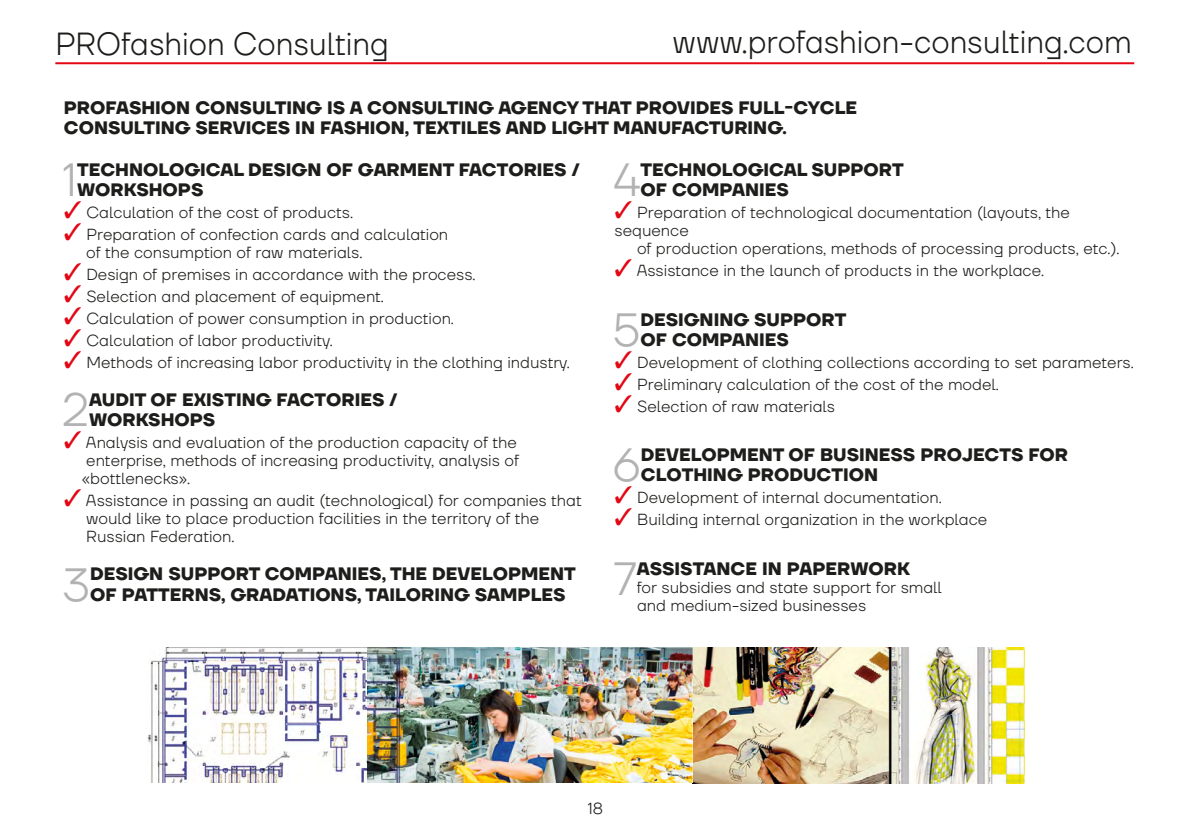
<style>
.page{position:relative;width:1191px;height:840px;background:#fff}
.page>*{position:absolute;margin:0;border:0;box-sizing:border-box;transform-origin:0 0}
.t1{font:300 46.6px "TT Firs Neue";color:#b3b2b2}
.t2{font:300 32px "TT Firs Neue";color:#1d1d1b;scale:.95 1}
.t3{font:700 18px/20px "TT Firs Neue";color:#1d1d1b}
.t4{font:300 16px/18px "TT Firs Neue";color:#1d1d1b}
.s1{color:#e30613}
</style>
<div class="page">
<hr style="left:55px;top:62px;width:1079px;height:2px;background:#e30613">
<img style="left:692px;top:647px;width:332px;height:135px">
<img style="left:147px;top:647px;width:545px;height:135px">
<img style="left:368px;top:647px;width:34px;height:135px">
<h2 class="t2" style="left:55px;top:22px;width:353px">PROfashion Consulting</h2>
<h2 class="t2" style="left:672px;top:20px;width:485px">www.profashion-consulting.com</h2>
<p class="t3" style="left:64px;top:97px;width:794px">PROFASHION CONSULTING IS A CONSULTING AGENCY THAT PROVIDES FULL-CYCLE<br>CONSULTING SERVICES IN FASHION, TEXTILES AND LIGHT MANUFACTURING.</p>
<h1 class="t1" style="left:63px;top:148px;width:16px">1</h1>
<p class="t3" style="left:77px;top:160px;width:504px">TECHNOLOGICAL DESIGN OF GARMENT FACTORIES /<br>WORKSHOPS</p>
<p class="t4" style="left:64px;top:203px;width:291px"><span class="s1">✓</span> Calculation of the cost of products.</p>
<p class="t4" style="left:86px;top:225px;width:363px;text-indent:-22px"><span class="s1">✓</span> Preparation of confection cards and calculation of the consumption of raw materials.</p>
<p class="t4" style="left:64px;top:265px;width:413px"><span class="s1">✓</span> Design of premises in accordance with the process.</p>
<p class="t4" style="left:64px;top:287px;width:322px"><span class="s1">✓</span> Selection and placement of equipment.</p>
<p class="t4" style="left:64px;top:309px;width:392px"><span class="s1">✓</span> Calculation of power consumption in production.</p>
<p class="t4" style="left:64px;top:331px;width:270px"><span class="s1">✓</span> Calculation of labor productivity.</p>
<p class="t4" style="left:64px;top:353px;width:507px"><span class="s1">✓</span> Methods of increasing labor productivity in the clothing industry.</p>
<h1 class="t1" style="left:62px;top:378px;width:28px">2</h1>
<p class="t3" style="left:89px;top:390px;width:310px">AUDIT OF EXISTING FACTORIES /<br>WORKSHOPS</p>
<p class="t4" style="left:82px;top:433px;width:438px;text-indent:-18px"><span class="s1">✓</span> Analysis and evaluation of the production capacity of the enterprise, methods of increasing productivity, analysis of «bottlenecks».</p>
<p class="t4" style="left:86px;top:491px;width:497px;text-indent:-22px"><span class="s1">✓</span> Assistance in passing an audit (technological) for companies that would like to place production facilities in the territory of the<br>Russian Federation.</p>
<h1 class="t1" style="left:63px;top:552px;width:29px">3</h1>
<p class="t3" style="left:90px;top:564px;width:487px">DESIGN SUPPORT COMPANIES, THE DEVELOPMENT<br>OF PATTERNS, GRADATIONS, TAILORING SAMPLES</p>
<h1 class="t1" style="left:613px;top:148px;width:29px">4</h1>
<p class="t3" style="left:640px;top:160px;width:265px">TECHNOLOGICAL SUPPORT<br>OF COMPANIES</p>
<p class="t4" style="left:614px;top:203px;width:457px"><span class="s1">✓</span> Preparation of technological documentation (layouts, the sequence</p>
<p class="t4" style="left:637px;top:239px;width:484px">of production operations, methods of processing products, etc.).</p>
<p class="t4" style="left:614px;top:261px;width:431px"><span class="s1">✓</span> Assistance in the launch of products in the workplace.</p>
<h1 class="t1" style="left:612px;top:297px;width:30px">5</h1>
<p class="t3" style="left:640px;top:309px;width:207px">DESIGNING SUPPORT<br>OF COMPANIES</p>
<p class="t4" style="left:614px;top:352px;width:520px"><span class="s1">✓</span> Development of clothing collections according to set parameters.</p>
<p class="t4" style="left:614px;top:374px;width:386px"><span class="s1">✓</span> Preliminary calculation of the cost of the model.</p>
<p class="t4" style="left:614px;top:396px;width:222px"><span class="s1">✓</span> Selection of raw materials</p>
<h1 class="t1" style="left:613px;top:433px;width:30px">6</h1>
<p class="t3" style="left:641px;top:444px;width:428px">DEVELOPMENT OF BUSINESS PROJECTS FOR<br>CLOTHING PRODUCTION</p>
<p class="t4" style="left:614px;top:488px;width:329px"><span class="s1">✓</span> Development of internal documentation.</p>
<p class="t4" style="left:614px;top:510px;width:374px"><span class="s1">✓</span> Building internal organization in the workplace</p>
<h1 class="t1" style="left:614px;top:546px;width:24px">7</h1>
<p class="t3" style="left:637px;top:558px;width:275px">ASSISTANCE IN PAPERWORK</p>
<p class="t4" style="left:637px;top:577px;width:307px">for subsidies and state support for small and medium-sized businesses</p>
<p class="t4" style="left:588px;top:798px;width:17px">18</p>
</div>
